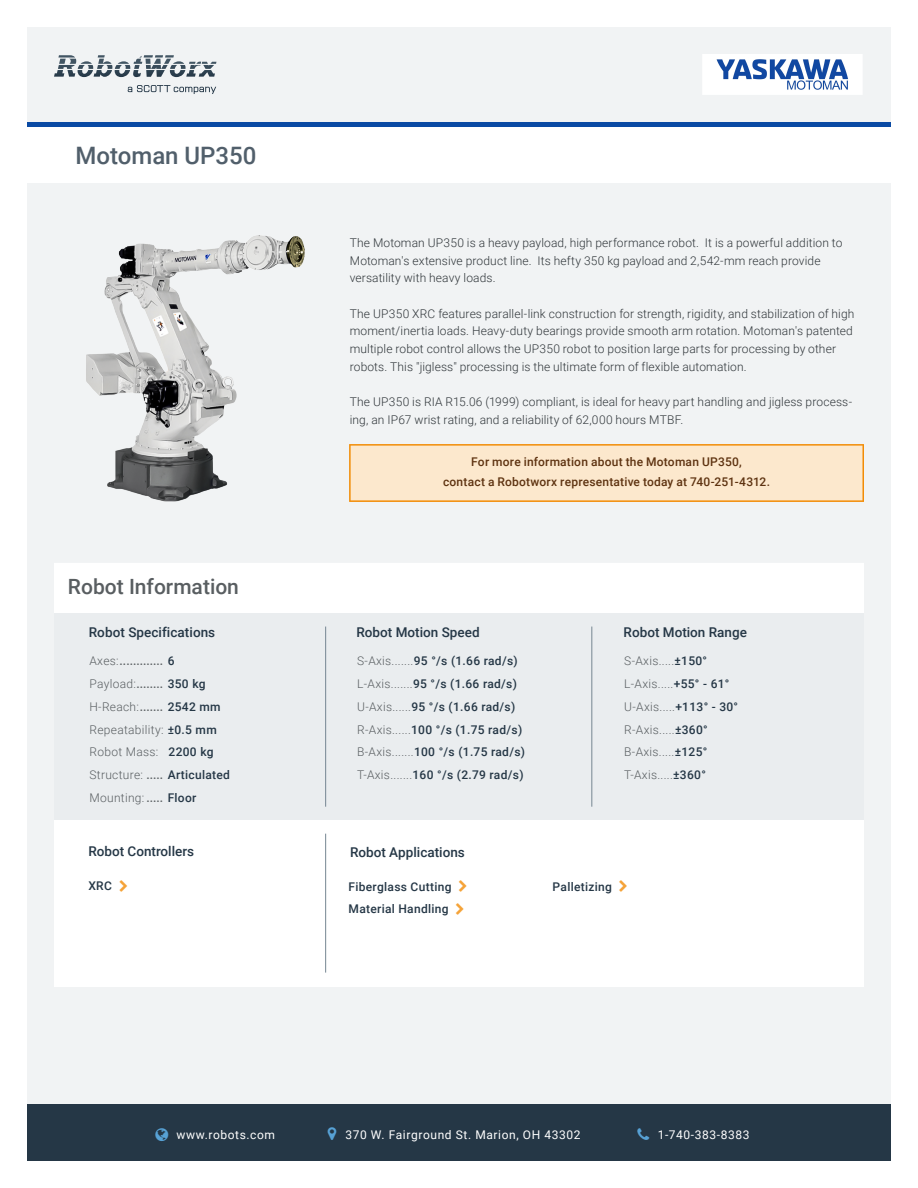
<style>
.page{position:relative;width:918px;height:1188px;background:#fff}
.page>*{position:absolute;margin:0;border:0;box-sizing:border-box;transform-origin:0 0}
.t1{font:500 24px "Roboto";color:#515f6b}
.t2{font:500 21px "Roboto";color:#595e61}
.t3{font:500 13.5px "Roboto";color:#253746}
.t4{font:300 12px/17.7px "Roboto";letter-spacing:.01em;color:#30363a}
.t5{font:300 12px/22.8px "Roboto";letter-spacing:.025em;color:#595e61}
.t6{font:500 12px/22.8px "Roboto";letter-spacing:.025em;color:#253746}
.t7{font:500 12px/19.8px "Roboto";letter-spacing:.015em;color:#5e3311;text-align:center}
.t8{font:12px "Roboto";letter-spacing:.05em;color:#fff}
.s1{font-weight:500}
.s2{font-weight:500;color:#253746}
.s3{font-weight:300;color:#595e61}
</style>
<div class="page">
<div style="left:27px;top:27px;width:864px;height:1134px;background:#f1f3f4"></div>
<div style="left:54px;top:563px;width:810px;height:50px;background:#fff"></div>
<div style="left:54px;top:613px;width:810px;height:207px;background:#eaedef"></div>
<div style="left:54px;top:820px;width:810px;height:166px;background:#fff"></div>
<hr style="left:325px;top:627px;width:1px;height:180px;background:#768692">
<hr style="left:325px;top:834px;width:1px;height:139px;background:#768692">
<hr style="left:592px;top:627px;width:1px;height:180px;background:#768692">
<div style="left:27px;top:127px;width:864px;height:56px;background:#fff"></div>
<div style="left:27px;top:1105px;width:864px;height:56px;background:#253746"></div>
<img style="left:86px;top:235px;width:219px;height:267px">
<svg style="left:349px;top:444px;width:515px;height:58px;background:#fbe2c1"></svg>
<svg style="left:128px;top:85px;width:88px;height:9px"></svg>
<svg style="left:54px;top:55px;width:162px;height:22px"></svg>
<img style="left:702px;top:54px;width:160px;height:41px">
<div style="left:27px;top:122px;width:864px;height:5px;background:#0a4aa4"></div>
<h1 class="t1" style="left:76px;top:138px;width:183px">Motoman UP350</h1>
<h2 class="t2" style="left:68px;top:572px;width:173px">Robot Information</h2>
<p class="t3" style="left:89px;top:623px;width:128px">Robot Specifications</p>
<p class="t5" style="left:89px;top:649px;width:142px">Axes:<span class="s1">.............</span> <span class="s2">6<br></span>Payload:<span class="s1">........</span> <span class="s2">350 kg<br></span>H-Reach:<span class="s1">.......</span> <span class="s2">2542 mm<br></span>Repeatability: <span class="s2">±0.5 mm<br></span>Robot Mass: <span class="s2">2200 kg<br></span>Structure: <span class="s1">.....</span> <span class="s2">Articulated<br></span>Mounting: <span class="s1">.....</span> <span class="s2">Floor</span></p>
<p class="t3" style="left:88px;top:842px;width:107px">Robot Controllers</p>
<p class="t6" style="left:88px;top:874px;width:25px">XRC</p>
<p class="t4" style="left:350px;top:233px;width:494px">The Motoman UP350 is a heavy payload, high performance robot. It is a powerful addition to<br>Motoman's extensive product line. Its hefty 350 kg payload and 2,542-mm reach provide versatility with heavy loads.</p>
<p class="t4" style="left:350px;top:304px;width:506px">The UP350 XRC features parallel-link construction for strength, rigidity, and stabilization of high moment/inertia loads. Heavy-duty bearings provide smooth arm rotation. Motoman's patented multiple robot control allows the UP350 robot to position large parts for processing by other robots. This "jigless" processing is the ultimate form of flexible automation.</p>
<p class="t4" style="left:350px;top:393px;width:504px">The UP350 is RIA R15.06 (1999) compliant, is ideal for heavy part handling and jigless process&shy;ing, an IP67 wrist rating, and a reliability of 62,000 hours MTBF.</p>
<p class="t7" style="left:443px;top:452px;width:328px">For more information about the Motoman UP350,<br>contact a Robotworx representative today at 740-251-4312.</p>
<p class="t3" style="left:357px;top:623px;width:125px">Robot Motion Speed</p>
<p class="t6" style="left:357px;top:649px;width:169px"><span class="s3">S-Axis.......</span>95 °/s (1.66 rad/s)<br><span class="s3">L-Axis.......</span>95 °/s (1.66 rad/s)<br><span class="s3">U-Axis......</span>95 °/s (1.66 rad/s)<br><span class="s3">R-Axis......</span>100 °/s (1.75 rad/s)<br><span class="s3">B-Axis.......</span>100 °/s (1.75 rad/s)<br><span class="s3">T-Axis.......</span>160 °/s (2.79 rad/s)</p>
<p class="t3" style="left:624px;top:623px;width:125px">Robot Motion Range</p>
<p class="t5" style="left:624px;top:649px;width:115px">S-Axis.....<span class="s2">±150°<br></span>L-Axis.....<span class="s2">+55° - 61°<br></span>U-Axis.....<span class="s2">+113° - 30°<br></span>R-Axis.....<span class="s2">±360°<br></span>B-Axis.....<span class="s2">±125°<br></span>T-Axis.....<span class="s2">±360°</span></p>
<p class="t3" style="left:350px;top:842px;width:116px">Robot Applications</p>
<p class="t6" style="left:349px;top:874px;width:104px">Fiberglass Cutting<br>Material Handling</p>
<p class="t6" style="left:553px;top:874px;width:61px">Palletizing</p>
<p class="t8" style="left:177px;top:1126px;width:100px">www.robots.com</p>
<p class="t8" style="left:345px;top:1126px;width:237px">370 W. Fairground St. Marion, OH 43302</p>
<p class="t8" style="left:658px;top:1126px;width:93px">1-740-383-8383</p>
</div>
